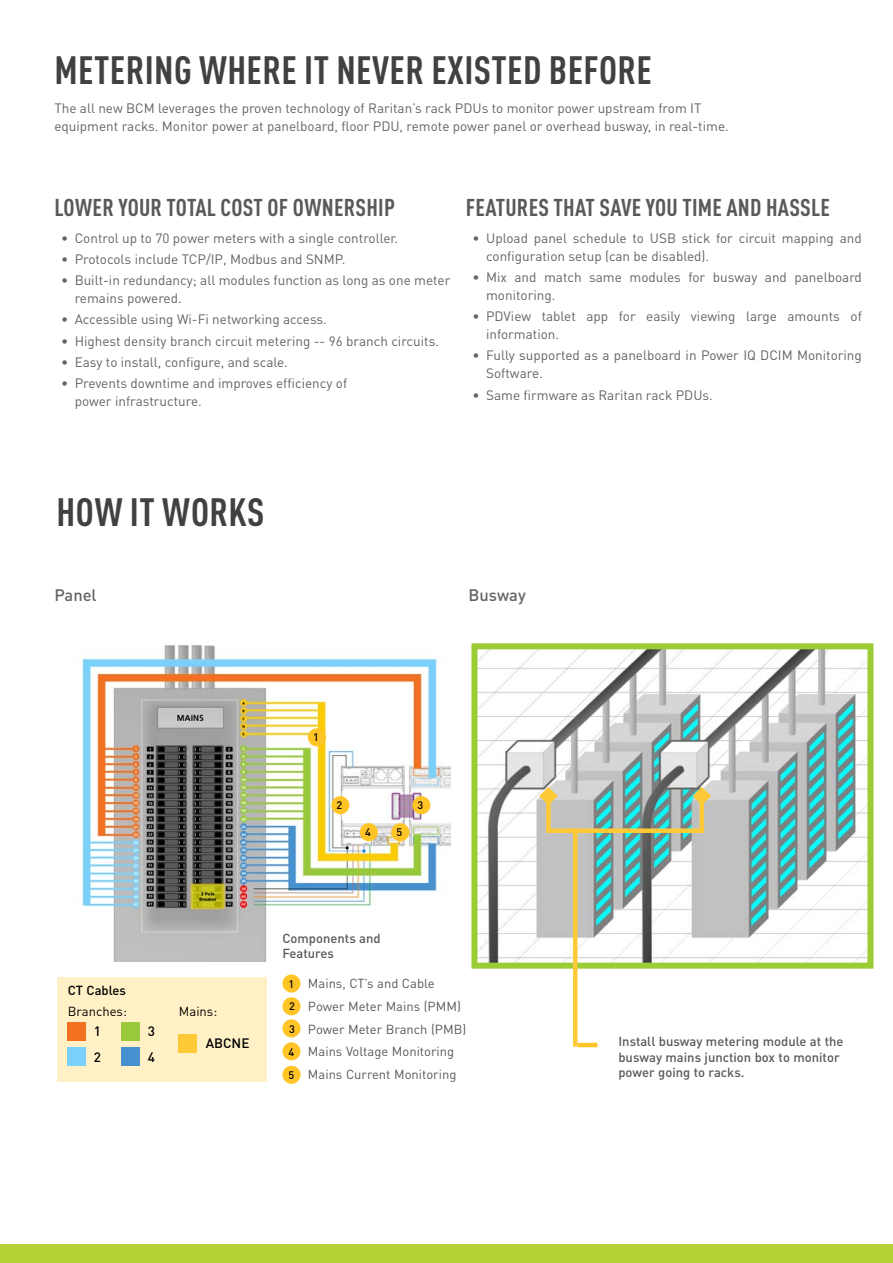
<style>
.page{position:relative;width:893px;height:1263px;background:#fff}
.page>*{position:absolute;margin:0;border:0;box-sizing:border-box;transform-origin:0 0}
.t1{font:700 condensed 39px "DIN Pro";letter-spacing:.01em;color:#414042}
.t2{font:700 condensed 24px "DIN Pro";letter-spacing:.01em;color:#58595b}
.t3{font:500 16.5px "DIN Pro";color:#636467}
.t4{font:13.5px/18px "DIN Pro";color:#636365}
.t5{font:500 13.5px/25.5px "DIN Pro";color:#000}
.t6{font:13.05px/22.6px "DIN Pro";color:#58595b}
.t7{font:500 13.05px/15.6px "DIN Pro";color:#58595b}
.t8{font:13.05px "DIN Pro";color:#000}
.t9{font:500 13.05px "DIN Pro";color:#000}
.t10{font:500 10.8px/23.2px "DIN Pro";color:#000;text-align:justify}
</style>
<div class="page">
<div style="left:57px;top:978px;width:209px;height:104px;background:#fff0c5"></div>
<img style="left:80px;top:645px;width:371px;height:316px">
<img style="left:478px;top:650px;width:388px;height:312px">
<div style="left:471px;top:643px;width:402px;height:326px;border:6px solid #9acd34"></div>
<div style="left:308px;top:728px;width:18px;height:18px;background:#ffc425;border-radius:50%"></div>
<div style="left:331px;top:796px;width:18px;height:18px;background:#ffc425;border-radius:50%"></div>
<div style="left:412px;top:796px;width:18px;height:18px;background:#ffc425;border-radius:50%"></div>
<div style="left:360px;top:823px;width:18px;height:18px;background:#ffc425;border-radius:50%"></div>
<div style="left:391px;top:823px;width:18px;height:18px;background:#ffc425;border-radius:50%"></div>
<div style="left:282px;top:997px;width:19px;height:18px;background:#ffc425;border-radius:50%"></div>
<div style="left:282px;top:974px;width:19px;height:18px;background:#ffc425;border-radius:50%"></div>
<div style="left:282px;top:1019px;width:19px;height:18px;background:#ffc425;border-radius:50%"></div>
<div style="left:282px;top:1042px;width:19px;height:18px;background:#ffc425;border-radius:50%"></div>
<div style="left:282px;top:1066px;width:19px;height:18px;background:#ffc425;border-radius:50%"></div>
<div style="left:68px;top:1022px;width:18px;height:18px;background:#f37121"></div>
<div style="left:68px;top:1048px;width:18px;height:18px;background:#7ad1fd"></div>
<div style="left:122px;top:1022px;width:18px;height:18px;background:#98ca3c"></div>
<div style="left:122px;top:1048px;width:18px;height:18px;background:#4791d0"></div>
<div style="left:179px;top:1034px;width:18px;height:18px;background:#ffca38"></div>
<svg style="left:539px;top:787px;width:19px;height:18px"></svg>
<div style="left:546px;top:796px;width:5px;height:36px;background:#ffca38"></div>
<div style="left:546px;top:828px;width:158px;height:5px;background:#ffca38"></div>
<hr style="left:700px;top:796px;width:4px;height:36px;background:#ffca38">
<svg style="left:693px;top:787px;width:18px;height:18px"></svg>
<hr style="left:573px;top:828px;width:4px;height:219px;background:#ffca38">
<hr style="left:577px;top:1043px;width:20px;height:4px;background:#ffc627">
<div style="left:0;top:1244px;width:893px;height:19px;background:#b5d336"></div>
<h1 class="t1" style="left:55px;top:46px;width:599px">METERING WHERE IT NEVER EXISTED BEFORE</h1>
<p class="t4" style="left:54px;top:99px;width:676px">The all new BCM leverages the proven technology of Raritan’s rack PDUs to monitor power upstream from IT equipment racks. Monitor power at panelboard, floor PDU, remote power panel or overhead busway, in real-time.</p>
<h2 class="t2" style="left:55px;top:193px;width:342px">LOWER YOUR TOTAL COST OF OWNERSHIP</h2>
<p class="t4" style="left:61px;top:228px;width:339px">• Control up to 70 power meters with a single controller.</p>
<p class="t4" style="left:61px;top:249px;width:286px">• Protocols include TCP/IP, Modbus and SNMP.</p>
<p class="t4" style="left:75px;top:271px;width:377px;text-indent:-14px">• Built-in redundancy; all modules function as long as one meter remains powered.</p>
<p class="t4" style="left:61px;top:310px;width:267px">• Accessible using Wi-Fi networking access.</p>
<p class="t4" style="left:61px;top:331px;width:379px">• Highest density branch circuit metering -- 96 branch circuits.</p>
<p class="t4" style="left:61px;top:352px;width:228px">• Easy to install, configure, and scale.</p>
<p class="t4" style="left:75px;top:374px;width:274px;text-indent:-14px">• Prevents downtime and improves efficiency of power infrastructure.</p>
<h2 class="t2" style="left:466px;top:193px;width:366px">FEATURES THAT SAVE YOU TIME AND HASSLE</h2>
<p class="t4" style="left:486px;top:228px;width:377px;text-indent:-14px">• Upload panel schedule to USB stick for circuit mapping and configuration setup (can be disabled).</p>
<p class="t4" style="left:486px;top:267px;width:377px;text-indent:-14px">• Mix and match same modules for busway and panelboard monitoring.</p>
<p class="t4" style="left:486px;top:307px;width:377px;text-indent:-14px">• PDView tablet app for easily viewing large amounts of information.</p>
<p class="t4" style="left:486px;top:346px;width:377px;text-indent:-14px">• Fully supported as a panelboard in Power IQ DCIM Monitoring<br>Software.</p>
<p class="t4" style="left:473px;top:385px;width:242px">• Same firmware as Raritan rack PDUs.</p>
<h1 class="t1" style="left:56px;top:488px;width:209px">HOW IT WORKS</h1>
<p class="t3" style="left:54px;top:583px;width:44px">Panel</p>
<p class="t3" style="left:468px;top:583px;width:59px">Busway</p>
<p class="t10" style="left:313px;top:725px;width:7px">1</p>
<p class="t10" style="left:337px;top:793px;width:7px">2</p>
<p class="t10" style="left:418px;top:793px;width:7px">3</p>
<p class="t10" style="left:365px;top:820px;width:7px">4</p>
<p class="t10" style="left:397px;top:820px;width:7px">5</p>
<p class="t9" style="left:68px;top:982px;width:60px">CT Cables</p>
<p class="t8" style="left:68px;top:1002px;width:61px">Branches:</p>
<p class="t5" style="left:94px;top:1018px;width:9px">1<br>2</p>
<p class="t5" style="left:148px;top:1018px;width:9px">3<br>4</p>
<p class="t8" style="left:179px;top:1002px;width:40px">Mains:</p>
<p class="t5" style="left:206px;top:1030px;width:45px">ABCNE</p>
<p class="t7" style="left:282px;top:930px;width:100px">Components and<br>Features</p>
<p class="t10" style="left:288px;top:972px;width:7px">1</p>
<p class="t10" style="left:288px;top:1016px;width:8px">3<br>4<br>5</p>
<p class="t10" style="left:289px;top:994px;width:7px">2</p>
<p class="t6" style="left:308px;top:972px;width:160px">Mains, CT’s and Cable<br>Power Meter Mains (PMM)<br>Power Meter Branch (PMB)<br>Mains Voltage Monitoring<br>Mains Current Monitoring</p>
<p class="t7" style="left:618px;top:1033px;width:227px">Install busway metering module at the busway mains junction box to monitor power going to racks.</p>
</div>
